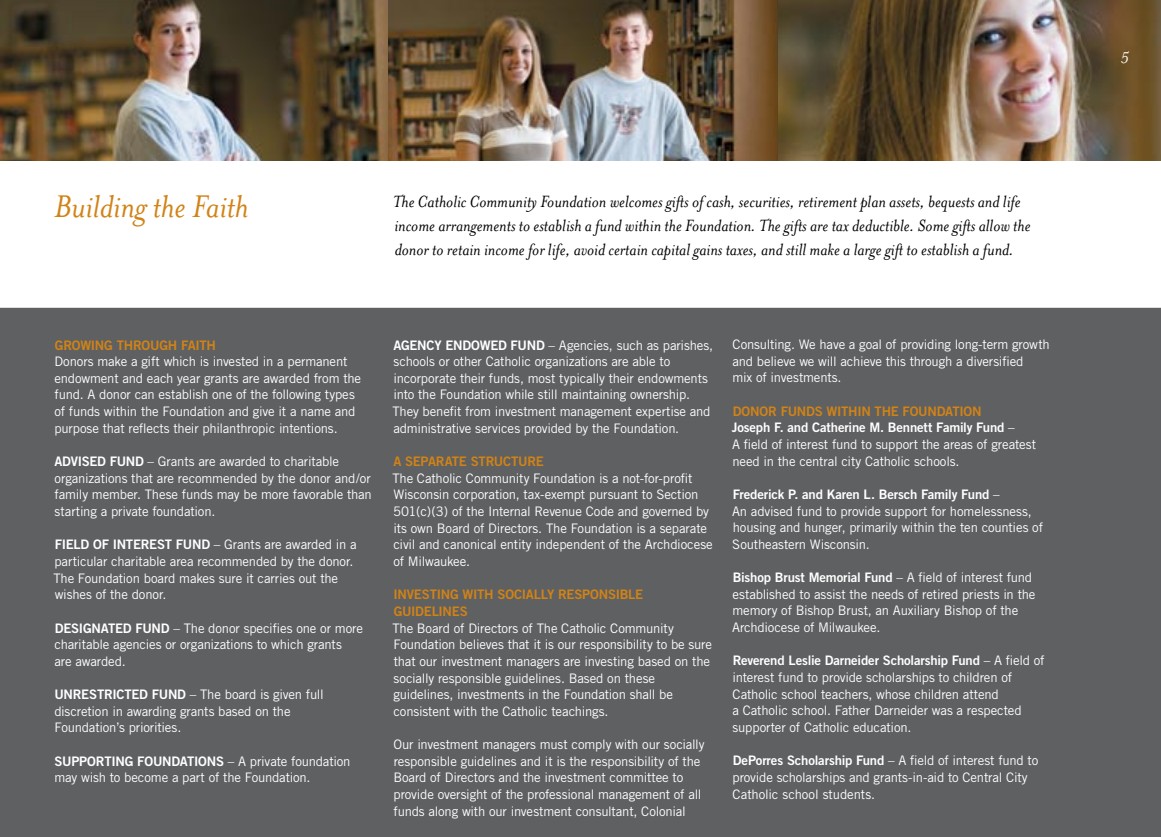
<style>
.page{position:relative;width:1161px;height:837px;background:#fff}
.page>*{position:absolute;margin:0;border:0;box-sizing:border-box;transform-origin:0 0}
.t1{font:italic 36px "Mrs Eaves Smart Lig";letter-spacing:-.005em;color:#d18316}
.t2{font:italic 18.75px/24px "Mrs Eaves Smart Lig";color:#000}
.t3{font:italic 18px "Mrs Eaves Smart Lig";color:#fff}
.t4{font:13.2px/16.6px "Trade Gothic";letter-spacing:-.015em;color:#fff}
.t5{font:13.2px/16.6px "Trade Gothic Bold Two";letter-spacing:-.015em;color:#fff}
.t6{font:13.2px "Trade Gothic Bold Two";letter-spacing:-.02em;color:#d18316}
.s1{font-family:"Trade Gothic Bold Two"}
.s2{color:#d18316}
.s3{font-family:"Trade Gothic"}
</style>
<div class="page">
<div style="left:0;top:308px;width:1161px;height:529px;background:#5f6062"></div>
<img style="left:777px;top:0;width:384px;height:161px">
<img style="left:0;top:0;width:777px;height:161px">
<h1 class="t1" style="left:54px;top:188px;width:196px">Building the Faith</h1>
<p class="t2" style="left:393px;top:190px;width:639px">The Catholic Community Foundation welcomes gifts of cash, securities, retirement plan assets, bequests and life income arrangements to establish a fund within the Foundation. The gifts are tax deductible. Some gifts allow the donor to retain income for life, avoid certain capital gains taxes, and still make a large gift to establish a fund.</p>
<p class="t6" style="left:55px;top:337px;width:163px">GROWING THROUGH FAITH</p>
<p class="t4" style="left:54px;top:353px;width:308px">Donors make a gift which is invested in a permanent endowment and each year grants are awarded from the fund. A donor can establish one of the following types of funds within the Foundation and give it a name and purpose that reflects their philanthropic intentions.</p>
<p class="t5" style="left:54px;top:453px;width:65px">Advised fun</p>
<p class="t4" style="left:54px;top:453px;width:319px;text-indent:81px"><span class="s1">d</span> – Grants are awarded to charitable organizations that are recommended by the donor and/or family member. These funds may be more favorable than starting a private foundation.</p>
<p class="t5" style="left:55px;top:536px;width:131px">Fi eld of Interest fun</p>
<p class="t4" style="left:53px;top:536px;width:305px;text-indent:148px"><span class="s1">d</span> – Grants are awarded in a particular charitable area recommended by the donor.<br>The Foundation board makes sure it carries out the wishes of the donor.</p>
<p class="t5" style="left:55px;top:619px;width:33px">Designat</p>
<p class="t5" style="left:115px;top:619px;width:30px">ed fun</p>
<p class="t4" style="left:54px;top:619px;width:310px;text-indent:106px"><span class="s1">d</span> – The donor specifies one or more charitable agencies or organizations to which grants<br>are awarded.</p>
<p class="t5" style="left:54px;top:686px;width:107px">Unrestricted fun</p>
<p class="t4" style="left:54px;top:686px;width:271px;text-indent:123px"><span class="s1">d</span> – The board is given full discretion in awarding grants based on the<br>Foundation’s priorities.</p>
<p class="t5" style="left:54px;top:753px;width:42px">Su pporting</p>
<p class="t5" style="left:137px;top:753px;width:17px">Foun</p>
<p class="t5" style="left:171px;top:753px;width:17px">dation</p>
<p class="t4" style="left:55px;top:753px;width:298px;text-indent:162px"><span class="s1">s</span> – A private foundation may wish to become a part of the Foundation.</p>
<p class="t5" style="left:393px;top:336px;width:127px">Agency En dowed fun</p>
<p class="t4" style="left:392px;top:336px;width:322px;text-indent:144px"><span class="s1">d</span> – Agencies, such as parishes, schools or other Catholic organizations are able to incorporate their funds, most typically their endowments into the Foundation while still maintaining ownership.<br>They benefit from investment management expertise and administrative services provided by the Foundation.</p>
<p class="t6" style="left:393px;top:453px;width:150px">A SEPARATE STRUCTURE</p>
<p class="t4" style="left:392px;top:470px;width:322px">The Catholic Community Foundation is a not-for-profit Wisconsin corporation, tax-exempt pursuant to Section 501(c)(3) of the Internal Revenue Code and governed by its own Board of Directors. The Foundation is a separate civil and canonical entity independent of the Archdiocese of Milwaukee.</p>
<p class="t6" style="left:394px;top:586px;width:148px">INVESTING WITH SOCIALLY</p>
<p class="t6" style="left:558px;top:586px;width:78px">RESPONSIBLE</p>
<p class="t6" style="left:394px;top:603px;width:67px">GUIDELINES</p>
<p class="t4" style="left:392px;top:619px;width:321px">The Board of Directors of The Catholic Community Foundation believes that it is our responsibility to be sure that our investment managers are investing based on the socially responsible guidelines. Based on these guidelines, investments in the Foundation shall be consistent with the Catholic teachings.</p>
<p class="t4" style="left:393px;top:736px;width:313px">Our investment managers must comply with our socially responsible guidelines and it is the responsibility of the Board of Directors and the investment committee to provide oversight of the professional management of all funds along with our investment consultant, Colonial</p>
<p class="t4" style="left:732px;top:336px;width:319px">Consulting. We have a goal of providing long-term growth and believe we will achieve this through a diversified<br>mix of investments.</p>
<p class="t5" style="left:732px;top:402px;width:285px"><span class="s2">DONOR FUNDS WITHIN THE FOUNDATION<br></span>Joseph F. and Catherine M. Bennett Family Fund <span class="s3">–</span></p>
<p class="t4" style="left:732px;top:436px;width:306px">A field of interest fund to support the areas of greatest need in the central city Catholic schools.</p>
<p class="t5" style="left:733px;top:486px;width:269px">Frederick P. and Karen L. Bersch Family Fund <span class="s3">–</span></p>
<p class="t4" style="left:732px;top:502px;width:313px">An advised fund to provide support for homelessness, housing and hunger, primarily within the ten counties of<br>Southeastern Wisconsin.</p>
<p class="t5" style="left:733px;top:569px;width:301px">Bishop Brust Memorial Fund <span class="s3">– A field of interest fund</span></p>
<p class="t4" style="left:732px;top:586px;width:305px">established to assist the needs of retired priests in the memory of Bishop Brust, an Auxiliary Bishop of the<br>Archdiocese of Milwaukee.</p>
<p class="t5" style="left:733px;top:652px;width:313px">Reverend Leslie Darneider Scholarship Fund <span class="s3">– A field of</span></p>
<p class="t4" style="left:732px;top:669px;width:291px">interest fund to provide scholarships to children of Catholic school teachers, whose children attend<br>a Catholic school. Father Darneider was a respected supporter of Catholic education.</p>
<p class="t5" style="left:733px;top:752px;width:307px">DePorres Scholarship Fund <span class="s3">– A field of interest fund to</span></p>
<p class="t4" style="left:732px;top:769px;width:297px">provide scholarships and grants-in-aid to Central City<br>Catholic school students.</p>
<h3 class="t3" style="left:1121px;top:45px;width:10px">5</h3>
</div>
